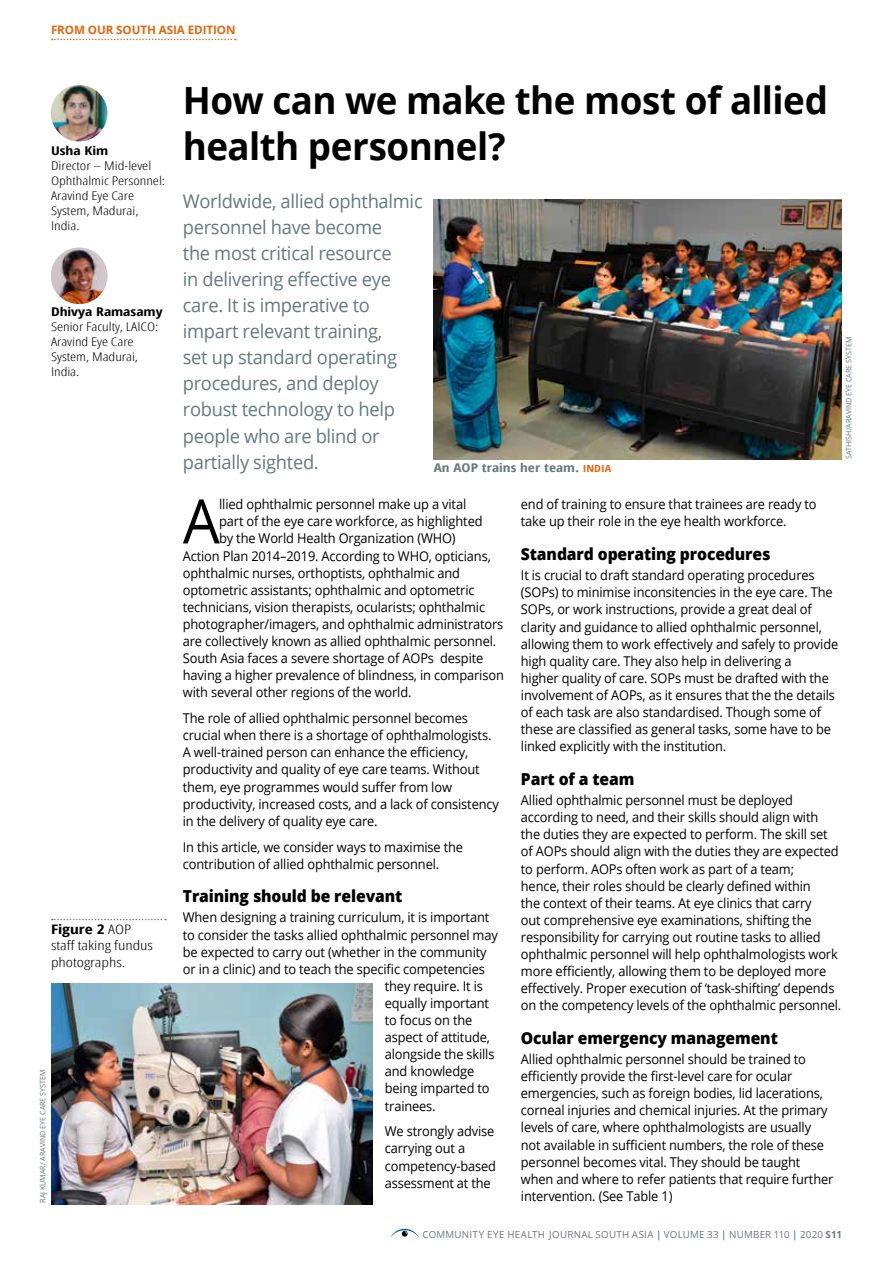
<style>
.page{position:relative;width:893px;height:1263px;background:#fff}
.page>*{position:absolute;margin:0;border:0;box-sizing:border-box;transform-origin:0 0}
.t1{font:61.35px "Open Sans";color:#000;scale:.95 1}
.t2{font:700 37.5px/46.5px "Open Sans";letter-spacing:-.015em;color:#000}
.t3{font:18.9px/26.1px "Open Sans";letter-spacing:-.015em;color:#66787f}
.t4{font:800 16.5px "Open Sans";letter-spacing:-.005em;color:#000;scale:.95 1}
.t5{font:13.5px/17.1px "Open Sans";letter-spacing:-.01em;color:#000;scale:.95 1}
.t6{font:300 13.2px/16.2px "Open Sans Condensed";color:#000;scale:1.32 1}
.t7{font:300 12px/15px "Open Sans Condensed";color:#000;scale:1.3 1}
.t8{font:700 12px "Open Sans Condensed";letter-spacing:.005em;color:#66787f;scale:1.26 1}
.t9{font:700 12px "Open Sans Condensed";color:#000;scale:1.3 1}
.t10{font:700 11.7px "Open Sans";letter-spacing:-.005em;color:#e4650e}
.t11{font:9.75px "Open Sans";letter-spacing:.025em;color:#66787f}
.t12{font:7.5px "Open Sans";color:#66787f;scale:.95 1}
.s1{font-size:9.75px;color:#e4650e}
.s2{font-weight:700}
.s3{color:#0063af}
</style>
<div class="page">
<svg style="left:390px;top:1229px;width:29px;height:8px"></svg>
<svg style="left:52px;top:39px;width:184px;height:1px"></svg>
<img style="left:51px;top:85px;width:56px;height:56px;border-radius:28px">
<img style="left:51px;top:248px;width:56px;height:56px;border-radius:28px">
<img style="left:434px;top:200px;width:408px;height:259px">
<img style="left:51px;top:984px;width:321px;height:220px">
<svg style="left:52px;top:919px;width:114px;height:1px"></svg>
<p class="t10" style="left:51px;top:22px;width:186px">FROM OUR SOUTH ASIA EDITION</p>
<p class="t9" style="left:51px;top:143px;width:46px">Usha Kim</p>
<p class="t7" style="left:51px;top:158px;width:89px">Director – Mid-level<br>Ophthalmic Personnel:<br>Aravind Eye Care<br>System, Madurai,<br>India.</p>
<p class="t9" style="left:51px;top:303px;width:87px">Dhivya Ramasamy</p>
<p class="t7" style="left:51px;top:318px;width:84px">Senior Faculty, LAICO:<br>Aravind Eye Care<br>System, Madurai,<br>India.</p>
<h2 class="t2" style="left:183px;top:76px;width:647px">How can we make the most of allied health personnel?</h2>
<p class="t3" style="left:183px;top:187px;width:241px">Worldwide, allied ophthalmic personnel have become<br>the most critical resource<br>in delivering effective eye care. It is imperative to impart relevant training,<br>set up standard operating procedures, and deploy robust technology to help people who are blind or partially sighted.</p>
<p class="t8" style="left:434px;top:460px;width:142px">An AOP trains her team. <span class="s1">INDIA</span></p>
<p class="t12" style="left:843px;top:459px;width:130px;rotate:-90deg">SATHISH/ARAVIND EYE CARE SYSTEM</p>
<p class="t6" style="left:51px;top:921px;width:79px"><span class="s2">Figure 2</span> AOP staff taking fundus photographs.</p>
<p class="t12" style="left:38px;top:1203px;width:142px;rotate:-90deg">RAJ KUMAR/ ARAVIND EYE CARE SYSTEM</p>
<h1 class="t1" style="left:183px;top:479px;width:40px">A</h1>
<p class="t5" style="left:219px;top:495px;width:262px">llied ophthalmic personnel make up a vital</p>
<p class="t5" style="left:219px;top:512px;width:279px">part of the eye care workforce, as highlighted</p>
<p class="t5" style="left:219px;top:530px;width:250px">by the World Health Organization (WHO)</p>
<p class="t5" style="left:183px;top:547px;width:326px">Action Plan 2014–2019. According to WHO, opticians,</p>
<p class="t5" style="left:183px;top:564px;width:293px">ophthalmic nurses, orthoptists, ophthalmic and</p>
<p class="t5" style="left:183px;top:581px;width:309px">optometric assistants; ophthalmic and optometric</p>
<p class="t5" style="left:183px;top:598px;width:320px">technicians, vision therapists, ocularists; ophthalmic</p>
<p class="t5" style="left:183px;top:615px;width:339px">photographer/imagers, and ophthalmic administrators</p>
<p class="t5" style="left:183px;top:632px;width:331px">are collectively known as allied ophthalmic personnel.</p>
<p class="t5" style="left:183px;top:649px;width:318px">South Asia faces a severe shortage of AOPs despite</p>
<p class="t5" style="left:183px;top:666px;width:339px">having a higher prevalence of blindness, in comparison</p>
<p class="t5" style="left:183px;top:684px;width:242px">with several other regions of the world.</p>
<p class="t5" style="left:183px;top:709px;width:334px">The role of allied ophthalmic personnel becomes crucial when there is a shortage of ophthalmologists.<br>A well-trained person can enhance the efficiency, productivity and quality of eye care teams. Without them, eye programmes would suffer from low productivity, increased costs, and a lack of consistency in the delivery of quality eye care.</p>
<p class="t5" style="left:183px;top:838px;width:297px">In this article, we consider ways to maximise the contribution of allied ophthalmic personnel.</p>
<p class="t4" style="left:183px;top:884px;width:233px">Training should be relevant</p>
<p class="t5" style="left:183px;top:908px;width:324px">When designing a training curriculum, it is important</p>
<p class="t5" style="left:183px;top:926px;width:333px">to consider the tasks allied ophthalmic personnel may</p>
<p class="t5" style="left:183px;top:943px;width:321px">be expected to carry out (whether in the community</p>
<p class="t5" style="left:183px;top:960px;width:319px">or in a clinic) and to teach the specific competencies</p>
<p class="t5" style="left:385px;top:977px;width:105px">they require. It is</p>
<p class="t5" style="left:385px;top:994px;width:111px">equally important</p>
<p class="t5" style="left:385px;top:1011px;width:94px">to focus on the</p>
<p class="t5" style="left:385px;top:1028px;width:112px">aspect of attitude,</p>
<p class="t5" style="left:385px;top:1045px;width:117px">alongside the skills</p>
<p class="t5" style="left:385px;top:1062px;width:96px">and knowledge</p>
<p class="t5" style="left:385px;top:1080px;width:112px">being imparted to</p>
<p class="t5" style="left:385px;top:1097px;width:55px">trainees.</p>
<p class="t5" style="left:385px;top:1122px;width:119px">We strongly advise carrying out a competency-based assessment at the</p>
<p class="t5" style="left:521px;top:495px;width:313px">end of training to ensure that trainees are ready to take up their role in the eye health workforce.</p>
<p class="t4" style="left:521px;top:541px;width:264px">Standard operating procedures</p>
<p class="t5" style="left:521px;top:566px;width:336px">It is crucial to draft standard operating procedures (SOPs) to minimise inconsitencies in the eye care. The SOPs, or work instructions, provide a great deal of clarity and guidance to allied ophthalmic personnel, allowing them to work effectively and safely to provide high quality care. They also help in delivering a<br>higher quality of care. SOPs must be drafted with the involvement of AOPs, as it ensures that the the details of each task are also standardised. Though some of these are classified as general tasks, some have to be linked explicitly with the institution.</p>
<p class="t4" style="left:521px;top:766px;width:121px">Part of a team</p>
<p class="t5" style="left:521px;top:791px;width:339px">Allied ophthalmic personnel must be deployed according to need, and their skills should align with<br>the duties they are expected to perform. The skill set of AOPs should align with the duties they are expected to perform. AOPs often work as part of a team;<br>hence, their roles should be clearly defined within<br>the context of their teams. At eye clinics that carry<br>out comprehensive eye examinations, shifting the responsibility for carrying out routine tasks to allied ophthalmic personnel will help ophthalmologists work more efficiently, allowing them to be deployed more effectively. Proper execution of ‘task-shifting’ depends on the competency levels of the ophthalmic personnel.</p>
<p class="t4" style="left:521px;top:1025px;width:272px">Ocular emergency management</p>
<p class="t5" style="left:521px;top:1050px;width:330px">Allied ophthalmic personnel should be trained to efficiently provide the first-level care for ocular emergencies, such as foreign bodies, lid lacerations, corneal injuries and chemical injuries. At the primary levels of care, where ophthalmologists are usually not available in sufficient numbers, the role of these personnel becomes vital. They should be taught when and where to refer patients that require further intervention. (See Table 1)</p>
<p class="t11" style="left:423px;top:1228px;width:421px">COMMUNITY EYE HEALTH JOURNAL SOUTH ASIA <span class="s3">|</span> VOLUME 33 <span class="s3">|</span> NUMBER 110 <span class="s3">|</span> 2020 <span class="s2">S11</span></p>
</div>
